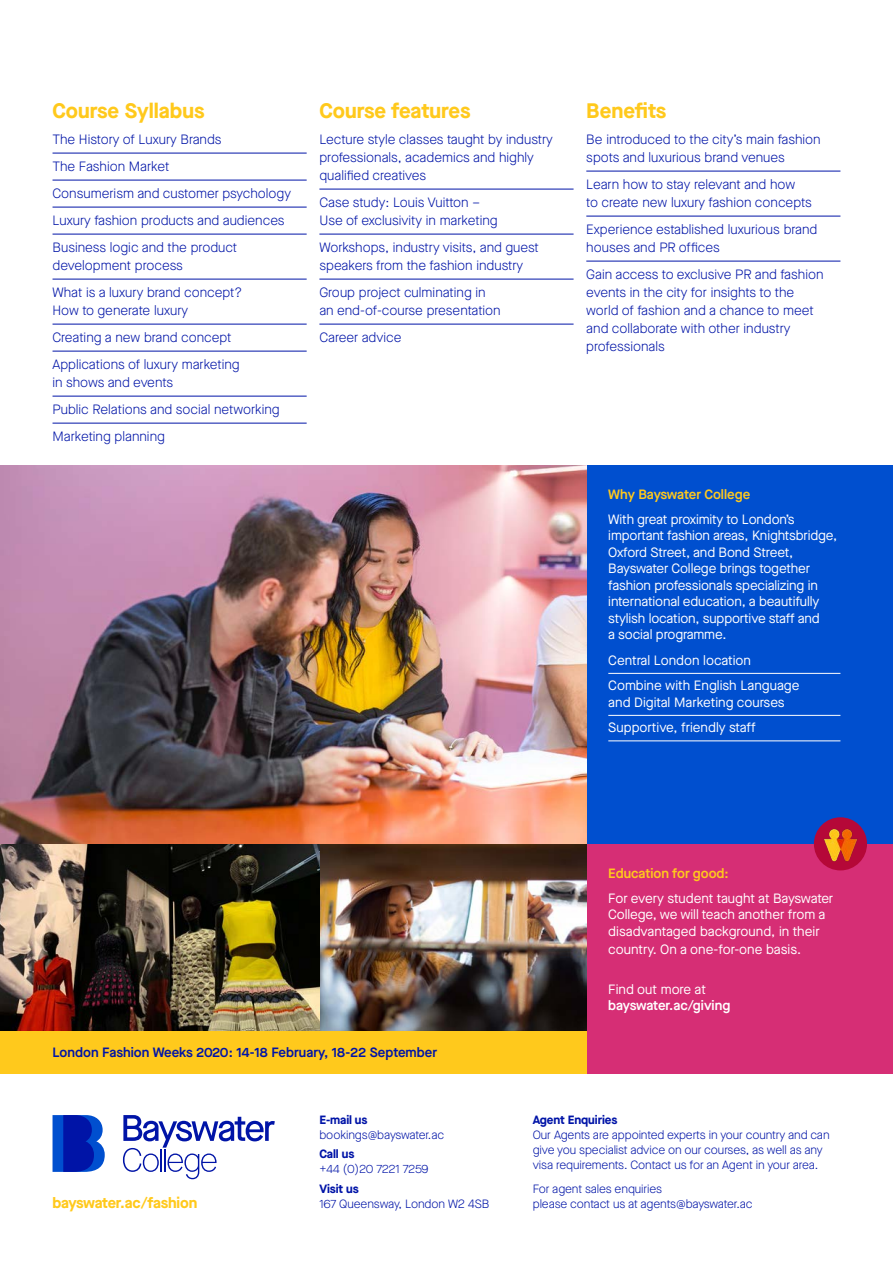
<style>
.page{position:relative;width:893px;height:1263px;background:#fff}
.page>*{position:absolute;margin:0;border:0;box-sizing:border-box;transform-origin:0 0}
.Subhead_large{font:700 21px "Maison Neue";color:#ffc91c}
.Body_8_5_10{font:700 15px "Maison Neue";letter-spacing:-.02em;color:#ffc91c}
.Lined_bullets{font:300 13.5px/18px "Maison Neue";color:#0014a7}
.Lined_bullets-2{font:13.5px/16.5px "Maison Neue";letter-spacing:-.01em;color:#fff}
.Subhead{font:600 13.5px "Maison Neue";color:#0014a7}
.Subhead-2{font:600 13.5px "Maison Neue";color:#ffc91c}
.Small_body_9_12{font:600 13.5px/16.5px "Maison Neue";letter-spacing:-.005em;color:#fff}
.Body_8_5_10-2{font:300 12px/15px "Maison Neue";letter-spacing:-.01em;color:#0014a7}
.Subhead_8_5_10_Demi{font:700 12px "Maison Neue";letter-spacing:-.01em;color:#0014a7}
.Body_8_5_10-3{font:300 12px "Maison Neue";letter-spacing:-.03em;color:#0014a7}
.s1{font-weight:400}
</style>
<div class="page">
<div style="left:573px;top:465px;width:320px;height:406px;background:#004fcf"></div>
<div style="left:574px;top:844px;width:319px;height:230px;background:#d62e75"></div>
<hr style="left:53px;top:153px;width:254px;height:1px;background:#0014a7">
<hr style="left:53px;top:180px;width:254px;height:1px;background:#0014a7">
<hr style="left:53px;top:207px;width:254px;height:1px;background:#0014a7">
<hr style="left:53px;top:234px;width:254px;height:1px;background:#0014a7">
<hr style="left:53px;top:279px;width:254px;height:1px;background:#0014a7">
<hr style="left:53px;top:324px;width:254px;height:1px;background:#0014a7">
<hr style="left:53px;top:351px;width:254px;height:1px;background:#0014a7">
<hr style="left:53px;top:396px;width:254px;height:1px;background:#0014a7">
<hr style="left:53px;top:423px;width:254px;height:1px;background:#0014a7">
<hr style="left:319px;top:189px;width:255px;height:1px;background:#0014a7">
<hr style="left:319px;top:234px;width:255px;height:1px;background:#0014a7">
<hr style="left:319px;top:279px;width:255px;height:1px;background:#0014a7">
<hr style="left:319px;top:324px;width:255px;height:1px;background:#0014a7">
<hr style="left:586px;top:171px;width:254px;height:1px;background:#0014a7">
<hr style="left:586px;top:216px;width:254px;height:1px;background:#0014a7">
<hr style="left:586px;top:261px;width:254px;height:1px;background:#0014a7">
<img style="left:0;top:465px;width:586px;height:379px">
<img style="left:319px;top:844px;width:267px;height:187px">
<img style="left:0;top:844px;width:319px;height:187px">
<svg style="left:53px;top:1115px;width:52px;height:57px;background:#143ebe"></svg>
<svg style="left:123px;top:1115px;width:152px;height:64px"></svg>
<div style="left:0;top:1031px;width:586px;height:43px;background:#ffc91c"></div>
<hr style="left:608px;top:673px;width:232px;height:1px;background:#fff">
<hr style="left:608px;top:715px;width:232px;height:1px;background:#fff">
<hr style="left:608px;top:741px;width:232px;height:1px;background:#fff">
<div style="left:814px;top:817px;width:53px;height:53px;background:#b50838;border-radius:50%"></div>
<img style="left:817px;top:820px;width:47px;height:47px">
<p class="Subhead_large" style="left:53px;top:96px;width:154px">Course Syllabus</p>
<p class="Lined_bullets" style="left:53px;top:131px;width:171px">The History of Luxury Brands</p>
<p class="Lined_bullets" style="left:53px;top:158px;width:118px">The Fashion Market</p>
<p class="Lined_bullets" style="left:53px;top:185px;width:240px">Consumerism and customer psychology</p>
<p class="Lined_bullets" style="left:53px;top:212px;width:234px">Luxury fashion products and audiences</p>
<p class="Lined_bullets" style="left:53px;top:239px;width:186px">Business logic and the product development process</p>
<p class="Lined_bullets" style="left:53px;top:284px;width:191px">What is a luxury brand concept?<br>How to generate luxury</p>
<p class="Lined_bullets" style="left:53px;top:329px;width:180px">Creating a new brand concept</p>
<p class="Lined_bullets" style="left:53px;top:356px;width:189px">Applications of luxury marketing in shows and events</p>
<p class="Lined_bullets" style="left:53px;top:401px;width:229px">Public Relations and social networking</p>
<p class="Lined_bullets" style="left:53px;top:428px;width:114px">Marketing planning</p>
<p class="Subhead_large" style="left:319px;top:96px;width:153px">Course features</p>
<p class="Lined_bullets" style="left:319px;top:131px;width:235px">Lecture style classes taught by industry professionals, academics and highly qualified creatives</p>
<p class="Lined_bullets" style="left:319px;top:194px;width:180px">Case study: Louis Vuitton –<br>Use of exclusivity in marketing</p>
<p class="Lined_bullets" style="left:319px;top:239px;width:221px">Workshops, industry visits, and guest speakers from the fashion industry</p>
<p class="Lined_bullets" style="left:319px;top:284px;width:183px">Group project culminating in an end-of-course presentation</p>
<p class="Lined_bullets" style="left:319px;top:329px;width:84px">Career advice</p>
<p class="Subhead_large" style="left:586px;top:96px;width:81px">Benefits</p>
<p class="Lined_bullets" style="left:586px;top:131px;width:236px">Be introduced to the city’s main fashion spots and luxurious brand venues</p>
<p class="Lined_bullets" style="left:586px;top:176px;width:227px">Learn how to stay relevant and how<br>to create new luxury fashion concepts</p>
<p class="Lined_bullets" style="left:586px;top:221px;width:233px">Experience established luxurious brand houses and PR offices</p>
<p class="Lined_bullets" style="left:586px;top:266px;width:239px">Gain access to exclusive PR and fashion events in the city for insights to the world of fashion and a chance to meet and collaborate with other industry professionals</p>
<p class="Subhead-2" style="left:608px;top:485px;width:143px">Why Bayswater College</p>
<p class="Lined_bullets-2" style="left:608px;top:511px;width:231px">With great proximity to London’s important fashion areas, Knightsbridge, Oxford Street, and Bond Street, Bayswater College brings together fashion professionals specializing in international education, a beautifully stylish location, supportive staff and<br>a social programme.</p>
<p class="Lined_bullets-2" style="left:608px;top:652px;width:144px">Central London location</p>
<p class="Lined_bullets-2" style="left:608px;top:677px;width:193px">Combine with English Language and Digital Marketing courses</p>
<p class="Lined_bullets-2" style="left:608px;top:719px;width:149px">Supportive, friendly staff</p>
<p class="Subhead" style="left:53px;top:1042px;width:386px">London Fashion Weeks 2020: 14-18 February, 18-22 September</p>
<p class="Subhead-2" style="left:608px;top:864px;width:122px">Education for good:</p>
<p class="Lined_bullets-2" style="left:608px;top:890px;width:227px">For every student taught at Bayswater<br>College, we will teach another from a disadvantaged background, in their</p>
<p class="Lined_bullets-2" style="left:608px;top:941px;width:194px">country. On a one-for-one basis.</p>
<p class="Small_body_9_12" style="left:608px;top:980px;width:123px"><span class="s1">Find out more at </span>bayswater.ac/giving</p>
<p class="Subhead_8_5_10_Demi" style="left:319px;top:1111px;width:50px">E-mail us</p>
<p class="Body_8_5_10-2" style="left:319px;top:1127px;width:126px">bookings@bayswater.ac</p>
<p class="Subhead_8_5_10_Demi" style="left:319px;top:1145px;width:36px">Call us</p>
<p class="Body_8_5_10-3" style="left:319px;top:1161px;width:111px">+44 (0)20 7221 7259</p>
<p class="Subhead_8_5_10_Demi" style="left:319px;top:1180px;width:41px">Visit us</p>
<p class="Body_8_5_10" style="left:53px;top:1192px;width:146px">bayswater.ac/fashion</p>
<p class="Body_8_5_10-2" style="left:319px;top:1196px;width:172px">167 Queensway, London W2 4SB</p>
<p class="Subhead_8_5_10_Demi" style="left:533px;top:1111px;width:86px">Agent Enquiries</p>
<p class="Body_8_5_10-2" style="left:533px;top:1127px;width:298px">Our Agents are appointed experts in your country and can give you specialist advice on our courses, as well as any visa requirements. Contact us for an Agent in your area.</p>
<p class="Body_8_5_10-2" style="left:533px;top:1181px;width:221px">For agent sales enquiries<br>please contact us at agents@bayswater.ac</p>
</div>
